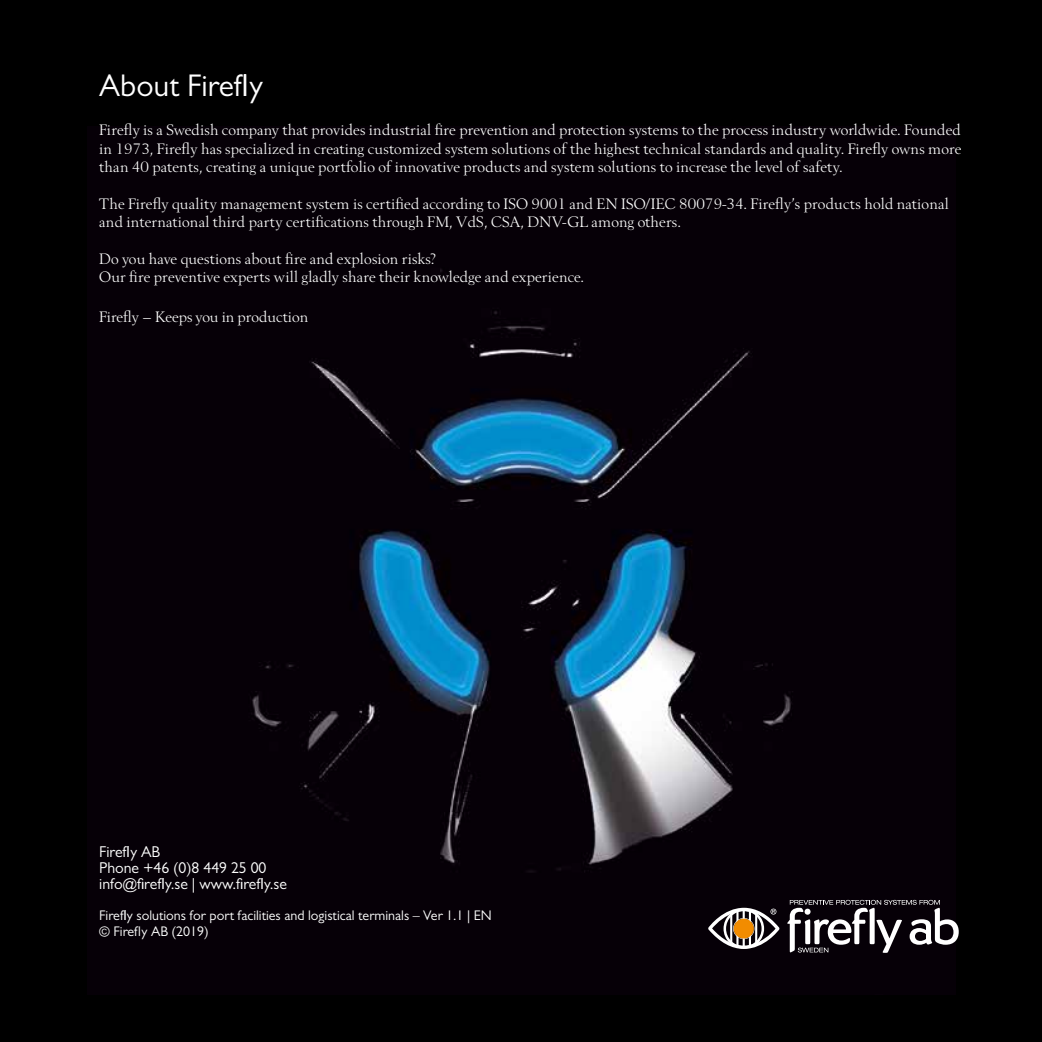
<style>
.page{position:relative;width:1042px;height:1042px;background:#000}
.page>*{position:absolute;margin:0;border:0;box-sizing:border-box;transform-origin:0 0}
.t1{font:31.5px "Gill Sans MT Pro";color:#fff}
.t2{font:15.75px/18.4px "Berling";letter-spacing:.01em;color:#fff}
.t3{font:15.75px/15.8px "Gill Sans MT Pro";color:#fff}
.t4{font:14px/15.8px "Gill Sans MT Pro";color:#fff}
</style>
<div class="page">
<img style="left:249px;top:268px;width:683px;height:662px">
<svg style="left:787px;top:900px;width:171px;height:53px"></svg>
<svg style="left:708px;top:908px;width:71px;height:41px"></svg>
<div style="left:734px;top:918px;width:20px;height:20px;background:#f28c00;border-radius:50%"></div>
<h1 class="t1" style="left:99px;top:67px;width:165px">About Firefly</h1>
<p class="t2" style="left:99px;top:121px;width:864px;text-align:justify">Firefly is a Swedish company that provides industrial fire prevention and protection systems to the process industry worldwide. Founded in 1973, Firefly has specialized in creating customized system solutions of the highest technical standards and quality. Firefly owns more than 40 patents, creating a unique portfolio of innovative products and system solutions to increase the level of safety.</p>
<p class="t2" style="left:99px;top:195px;width:851px">The Firefly quality management system is certified according to ISO 9001 and EN ISO/IEC 80079-34. Firefly’s products hold national and international third party certifications through FM, VdS, CSA, DNV-GL among others.</p>
<p class="t2" style="left:99px;top:250px;width:486px">Do you have questions about fire and explosion risks?<br>Our fire preventive experts will gladly share their knowledge and experience.</p>
<p class="t2" style="left:99px;top:308px;width:211px">Firefly – Keeps you in production</p>
<p class="t3" style="left:99px;top:844px;width:189px">Firefly AB<br>Phone +46 (0)8 449 25 00 info@firefly.se | www.firefly.se</p>
<p class="t4" style="left:99px;top:907px;width:394px">Firefly solutions for port facilities and logistical terminals – Ver 1.1 | EN © Firefly AB (2019)</p>
</div>
